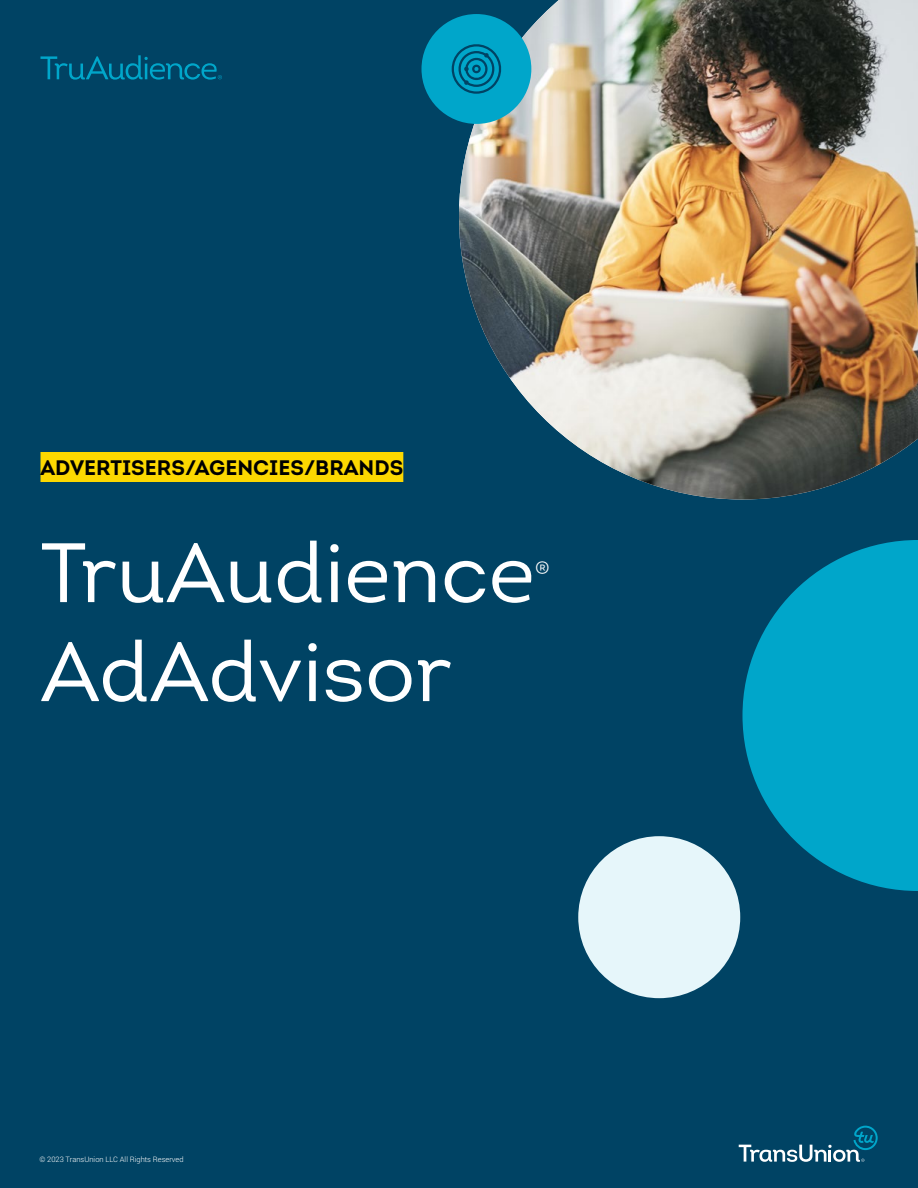
<style>
.page{position:relative;width:918px;height:1188px;background:#004364}
.page>*{position:absolute;margin:0;border:0;box-sizing:border-box;transform-origin:0 0}
.t1{font:84px "Intro";color:#fff}
.t2{font:700 21px "Intro";color:#000}
.t3{font:18.3px "Intro";color:#fff}
.t4{font:300 7.5px "Roboto";color:#fff}
</style>
<div class="page">
<img style="left:459px;top:0;width:459px;height:500px">
<div style="left:421px;top:14px;width:110px;height:110px;background:#00a6ca;border-radius:50%"></div>
<svg style="left:452px;top:44px;width:50px;height:50px"></svg>
<svg style="left:739px;top:1126px;width:139px;height:36px"></svg>
<svg style="left:742px;top:540px;width:176px;height:351px;fill:#00a6ca"></svg>
<div style="left:578px;top:836px;width:162px;height:162px;background:#e6f6fa;border-radius:50%"></div>
<svg style="left:40px;top:55px;width:182px;height:25px"></svg>
<div style="left:40px;top:452px;width:363px;height:30px;background:#fcd800"></div>
<h2 class="t2" style="left:40px;top:454px;width:364px">ADVERTISERS/AGENCIES/BRANDS</h2>
<h1 class="t1" style="left:40px;top:522px;width:496px">TruAudience</h1>
<h3 class="t3" style="left:535px;top:557px;width:16px">®</h3>
<h1 class="t1" style="left:40px;top:621px;width:413px">AdAdvisor</h1>
<p class="t4" style="left:39px;top:1154px;width:146px">© 2023 TransUnion LLC All Rights Reserved</p>
</div>
